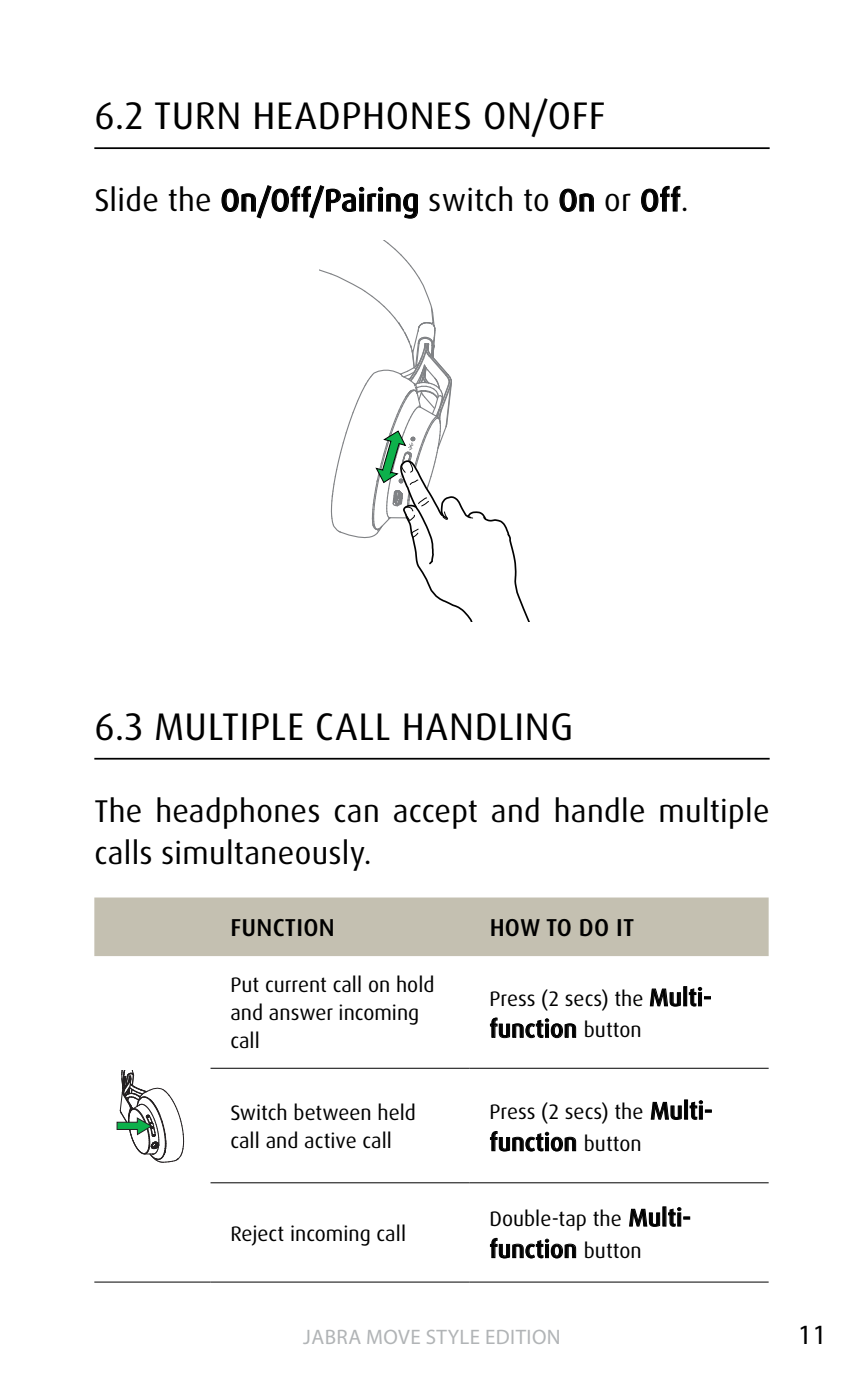
<style>
.page{position:relative;width:864px;height:1389px;background:#fff}
.page>*{position:absolute;margin:0;border:0;box-sizing:border-box;transform-origin:0 0}
.t1{font:38.5px "Dax Pro";letter-spacing:.015em;color:#000}
.t2{font:31.5px/42px "Dax Pro";letter-spacing:.01em;color:#000}
.t3{font:28px "Myriad Pro";color:#000}
.t4{font:500 24.5px "Dax Pro";color:#000}
.t5{font:21px/28px "Dax Pro";color:#000}
.t6{font:21px "Myriad Pro";letter-spacing:.02em;color:#b1b4b6}
.s1{font-weight:500}
.s2{font-weight:500;font-size:24.5px}
.s3{font-weight:400;font-size:21px}
</style>
<div class="page">
<hr style="left:94px;top:147px;width:675px;height:2px;background:#000">
<hr style="left:94px;top:758px;width:675px;height:2px;background:#000">
<svg style="left:221px;top:185px;width:197px;height:34px"></svg>
<svg style="left:559px;top:188px;width:35px;height:24px"></svg>
<svg style="left:641px;top:186px;width:39px;height:26px"></svg>
<svg style="left:319px;top:241px;width:211px;height:381px"></svg>
<div style="left:94px;top:898px;width:674px;height:58px;background:#c4c0b1"></div>
<hr style="left:94px;top:1281px;width:116px;height:2px;background:#000">
<hr style="left:210px;top:1068px;width:259px;height:1px;background:#000">
<hr style="left:469px;top:1068px;width:299px;height:1px;background:#000">
<hr style="left:210px;top:1182px;width:259px;height:1px;background:#000">
<hr style="left:469px;top:1182px;width:299px;height:1px;background:#000">
<hr style="left:210px;top:1281px;width:259px;height:2px;background:#000">
<hr style="left:469px;top:1281px;width:299px;height:2px;background:#000">
<svg style="left:116px;top:1071px;width:68px;height:92px"></svg>
<svg style="left:649px;top:988px;width:32px;height:19px"></svg>
<div style="left:683px;top:986px;width:3px;height:20px;border:1px solid #000"></div>
<svg style="left:688px;top:987px;width:22px;height:20px"></svg>
<svg style="left:490px;top:1017px;width:86px;height:21px"></svg>
<svg style="left:650px;top:1101px;width:32px;height:19px"></svg>
<div style="left:684px;top:1100px;width:3px;height:20px;border:1px solid #000"></div>
<svg style="left:689px;top:1100px;width:22px;height:20px"></svg>
<svg style="left:490px;top:1131px;width:86px;height:21px"></svg>
<svg style="left:629px;top:1208px;width:31px;height:19px"></svg>
<svg style="left:668px;top:1207px;width:21px;height:20px"></svg>
<svg style="left:490px;top:1238px;width:86px;height:21px"></svg>
<h1 class="t1" style="left:94px;top:91px;width:512px">6.2 TURN HEADPHONES ON/OFF</h1>
<h2 class="t2" style="left:94px;top:179px;width:595px">Slide the <span class="s1">On/Off/Pairing</span> switch to <span class="s1">On</span> or <span class="s1">Off</span>.</h2>
<h1 class="t1" style="left:94px;top:702px;width:480px">6.3 MULTIPLE CALL HANDLING</h1>
<h2 class="t2" style="left:94px;top:790px;width:676px">The headphones can accept and handle multiple calls simultaneously.</h2>
<p class="t4" style="left:230px;top:912px;width:106px">FUNCTION</p>
<p class="t4" style="left:489px;top:912px;width:146px">HOW TO DO IT</p>
<p class="t5" style="left:230px;top:971px;width:205px">Put current call on hold and answer incoming call</p>
<p class="t5" style="left:489px;top:985px;width:223px">Press (2 secs) the <span class="s2">Multi-</span></p>
<p class="t4" style="left:489px;top:1013px;width:153px">function <span class="s3">button</span></p>
<p class="t5" style="left:230px;top:1099px;width:187px">Switch between held call and active call</p>
<p class="t5" style="left:489px;top:1098px;width:224px">Press (2 secs) the <span class="s2">Multi-</span></p>
<p class="t4" style="left:489px;top:1126px;width:153px">function <span class="s3">button</span></p>
<p class="t5" style="left:230px;top:1219px;width:177px">Reject incoming call</p>
<p class="t5" style="left:489px;top:1205px;width:203px">Double-tap the <span class="s2">Multi-</span></p>
<p class="t4" style="left:489px;top:1233px;width:153px">function <span class="s3">button</span></p>
<p class="t6" style="left:303px;top:1324px;width:259px">JABRA MOVE STYLE EDITION</p>
<h3 class="t3" style="left:797px;top:1317px;width:30px">11</h3>
</div>
